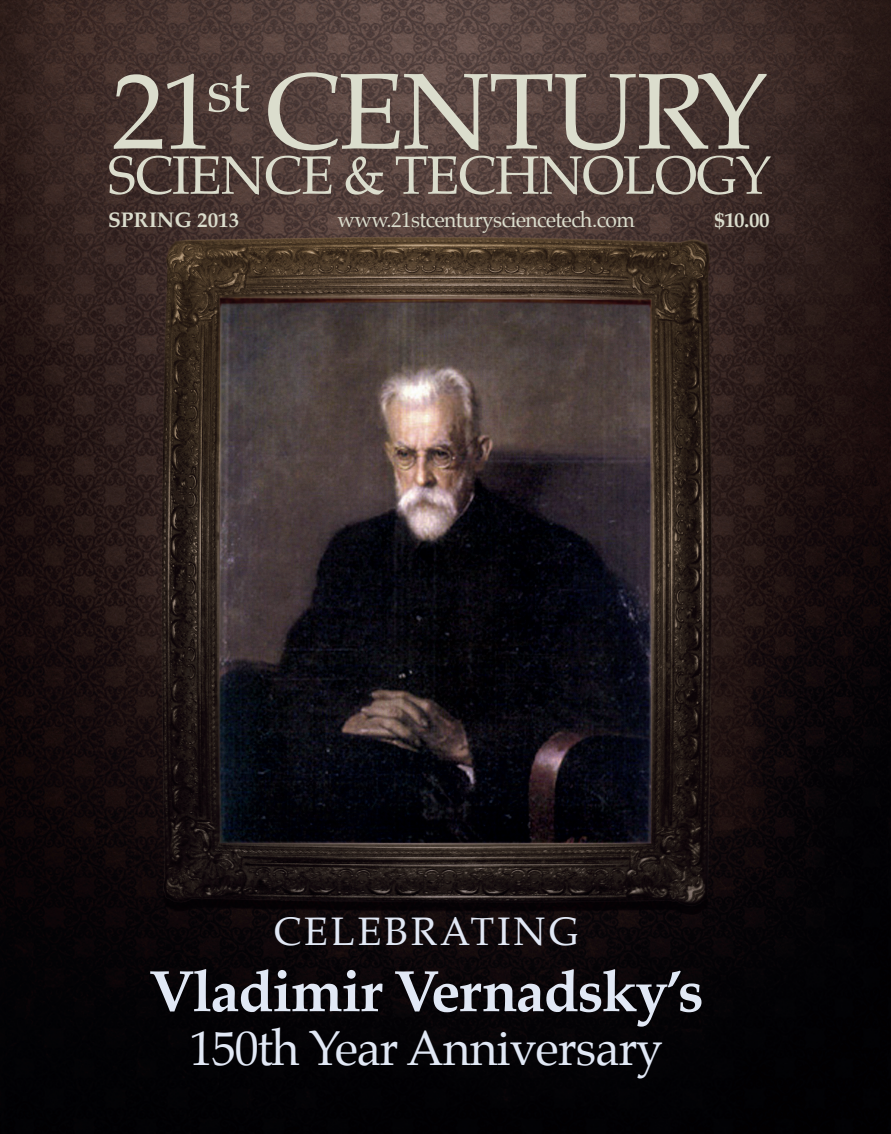
<style>
.page{position:relative;width:891px;height:1134px;background:#fff}
.page>*{position:absolute;margin:0;border:0;box-sizing:border-box;transform-origin:0 0}
.t1{font:108px "Palatino";letter-spacing:-.025em;color:#dbddcd}
.t2{font:700 58.5px "Palatino";letter-spacing:-.03em;color:#e1e8f5}
.t3{font:54px "Palatino";letter-spacing:-.025em;color:#dbddcd}
.t4{font:48px "Palatino";letter-spacing:-.02em;color:#e1e8f5}
.t5{font:39px "Palatino";letter-spacing:.075em;color:#e1e8f5}
.t6{font:21px "Palatino";letter-spacing:-.025em;color:#dbddcd}
.t7{font:700 21px "Palatino";color:#dbddcd}
</style>
<div class="page">
<img style="left:0;top:0;width:891px;height:1134px">
<p class="t1" style="left:112px;top:22px;width:658px">21<sup>st</sup> CENTURY</p>
<p class="t3" style="left:108px;top:131px;width:665px">SCIENCE &amp; TECHNOLOGY</p>
<p class="t7" style="left:108px;top:202px;width:133px">SPRING 2013</p>
<p class="t6" style="left:338px;top:202px;width:299px">www.21stcenturysciencetech.com</p>
<p class="t7" style="left:714px;top:202px;width:57px">$10.00</p>
<p class="t5" style="left:274px;top:900px;width:306px">CELEBRATING</p>
<p class="t2" style="left:149px;top:941px;width:556px">Vladimir Vernadsky’s</p>
<p class="t4" style="left:189px;top:1009px;width:475px">150th Year Anniversary</p>
</div>
